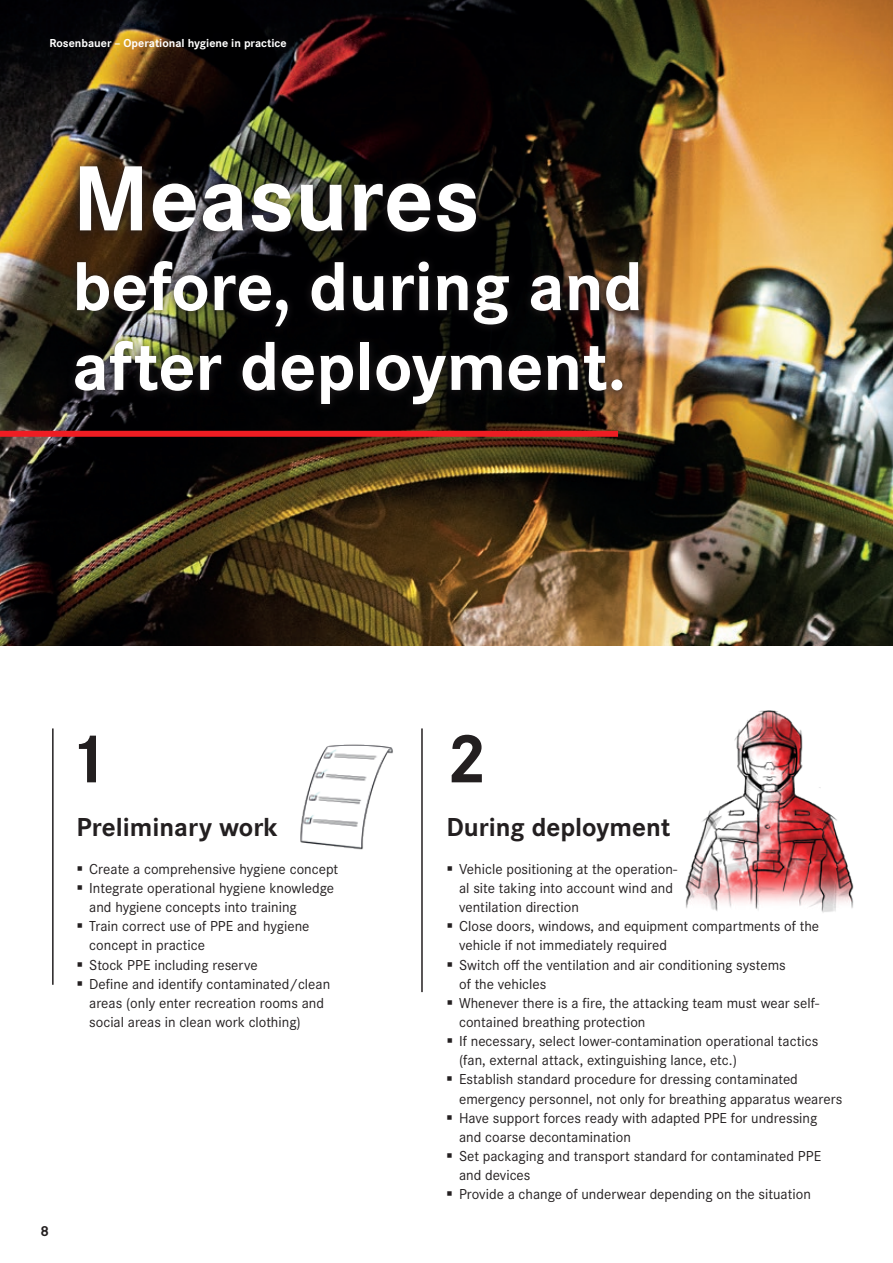
<style>
.page{position:relative;width:893px;height:1263px;background:#fff}
.page>*{position:absolute;margin:0;border:0;box-sizing:border-box;transform-origin:0 0}
.t1{font:700 96px "Corporate S";color:#fff}
.t2{font:700 71.55px/79.8px "Corporate S";color:#fff}
.t3{font:700 71.55px "Corporate S";color:#231f20}
.t4{font:700 27px "Corporate S";color:#231f20}
.t5{font:15px/19.2px "Corporate S";color:#231f20}
.t6{font:700 15px "Corporate S";color:#231f20}
.t7{font:700 12px "Corporate S";color:#fff}
</style>
<div class="page">
<img style="left:685px;top:710px;width:169px;height:203px">
<img style="left:0;top:0;width:893px;height:645px">
<img style="left:66px;top:157px;width:582px;height:257px">
<hr style="left:421px;top:728px;width:2px;height:264px;background:#231f20">
<hr style="left:52px;top:728px;width:2px;height:257px;background:#231f20">
<div style="left:0;top:431px;width:618px;height:6px;background:#ee1d23"></div>
<img style="left:300px;top:744px;width:93px;height:106px">
<p class="t7" style="left:49px;top:36px;width:239px">Rosenbauer – Operational hygiene in practice</p>
<h1 class="t1" style="left:72px;top:143px;width:409px">Measures</h1>
<h2 class="t2" style="left:72px;top:248px;width:572px">before, during and after deployment.</h2>
<p class="t6" style="left:40px;top:1222px;width:10px">8</p>
<h2 class="t3" style="left:67px;top:717px;width:42px">1</h2>
<h2 class="t3" style="left:446px;top:717px;width:42px">2</h2>
<h3 class="t4" style="left:77px;top:811px;width:203px">Preliminary work</h3>
<p class="t5" style="left:89px;top:859px;width:250px">Create a comprehensive hygiene concept Integrate operational hygiene knowledge and hygiene concepts into training<br>Train correct use of PPE and hygiene concept in practice<br>Stock PPE including reserve<br>Define and identify contaminated/clean areas (only enter recreation rooms and social areas in clean work clothing)</p>
<h3 class="t4" style="left:446px;top:811px;width:226px">During deployment</h3>
<p class="t5" style="left:459px;top:859px;width:385px">Vehicle positioning at the operation-<br>al site taking into account wind and<br>ventilation direction<br>Close doors, windows, and equipment compartments of the vehicle if not immediately required<br>Switch off the ventilation and air conditioning systems<br>of the vehicles<br>Whenever there is a fire, the attacking team must wear self&shy;contained breathing protection<br>If necessary, select lower-contamination operational tactics (fan, external attack, extinguishing lance, etc.)<br>Establish standard procedure for dressing contaminated emergency personnel, not only for breathing apparatus wearers Have support forces ready with adapted PPE for undressing and coarse decontamination<br>Set packaging and transport standard for contaminated PPE and devices<br>Provide a change of underwear depending on the situation</p>
</div>
